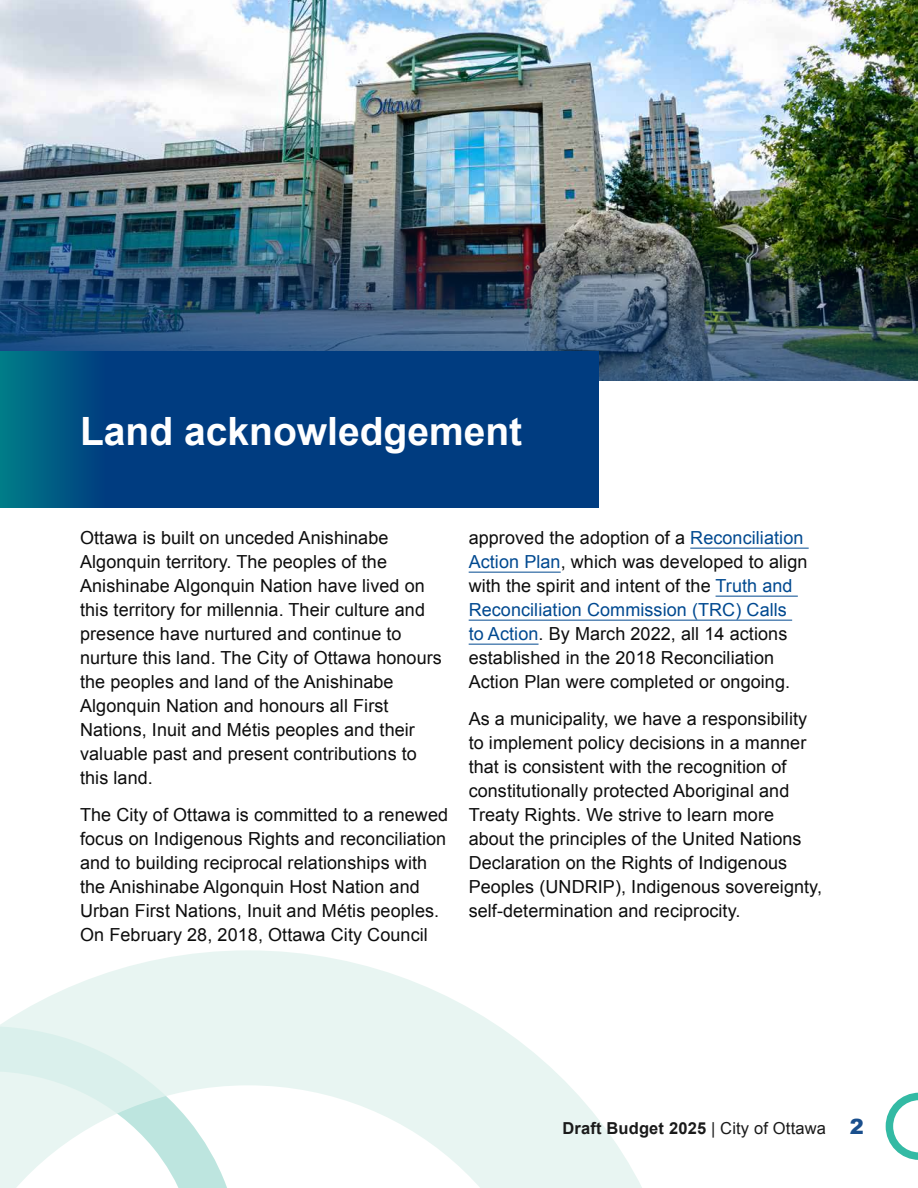
<style>
.page{position:relative;width:918px;height:1188px;background:#fff}
.page>*{position:absolute;margin:0;border:0;box-sizing:border-box;transform-origin:0 0}
.t1{font:700 39px "Arial";color:#fff}
.t2{font:18px/24px "Arial";letter-spacing:.005em;color:#0d0d0d}
.t3{font:700 16.5px "Arial";letter-spacing:.01em;color:#1a1a1a}
.s1{color:#004990}
.s2{font-weight:400}
.s3{font-weight:900;font-size:21px;color:#1a4f8d}
</style>
<div class="page">
<svg style="left:0;top:950px;width:642px;height:238px"></svg>
<svg style="left:0;top:1026px;width:241px;height:162px"></svg>
<svg style="left:886px;top:1093px;width:32px;height:67px"></svg>
<img style="left:0;top:0;width:917px;height:381px">
<svg style="left:0;top:351px;width:599px;height:156px;background:#004180"></svg>
<hr style="left:690px;top:548px;width:119px;height:1px;background:#004990">
<hr style="left:469px;top:572px;width:92px;height:1px;background:#004990">
<hr style="left:716px;top:596px;width:82px;height:1px;background:#004990">
<hr style="left:469px;top:620px;width:323px;height:1px;background:#004990">
<hr style="left:469px;top:644px;width:70px;height:1px;background:#004990">
<h1 class="t1" style="left:80px;top:406px;width:444px">Land acknowledgement</h1>
<p class="t2" style="left:80px;top:526px;width:363px">Ottawa is built on unceded Anishinabe Algonquin territory. The peoples of the Anishinabe Algonquin Nation have lived on this territory for millennia. Their culture and presence have nurtured and continue to nurture this land. The City of Ottawa honours the peoples and land of the Anishinabe Algonquin Nation and honours all First Nations, Inuit and Métis peoples and their valuable past and present contributions to this land.</p>
<p class="t2" style="left:80px;top:803px;width:370px">The City of Ottawa is committed to a renewed focus on Indigenous Rights and reconciliation and to building reciprocal relationships with the Anishinabe Algonquin Host Nation and Urban First Nations, Inuit and Métis peoples.<br>On February 28, 2018, Ottawa City Council</p>
<p class="t2" style="left:469px;top:526px;width:340px">approved the adoption of a <span class="s1">Reconciliation Action Plan</span>, which was developed to align with the spirit and intent of the <span class="s1">Truth and Reconciliation Commission (TRC) Calls<br>to Action</span>. By March 2022, all 14 actions established in the 2018 Reconciliation Action Plan were completed or ongoing.</p>
<p class="t2" style="left:469px;top:707px;width:355px">As a municipality, we have a responsibility to implement policy decisions in a manner that is consistent with the recognition of constitutionally protected Aboriginal and Treaty Rights. We strive to learn more about the principles of the United Nations Declaration on the Rights of Indigenous Peoples (UNDRIP), Indigenous sovereignty, self-determination and reciprocity.</p>
<p class="t3" style="left:562px;top:1117px;width:303px">Draft Budget 2025 <span class="s2">| City of Ottawa</span> <span class="s3">2</span></p>
</div>
